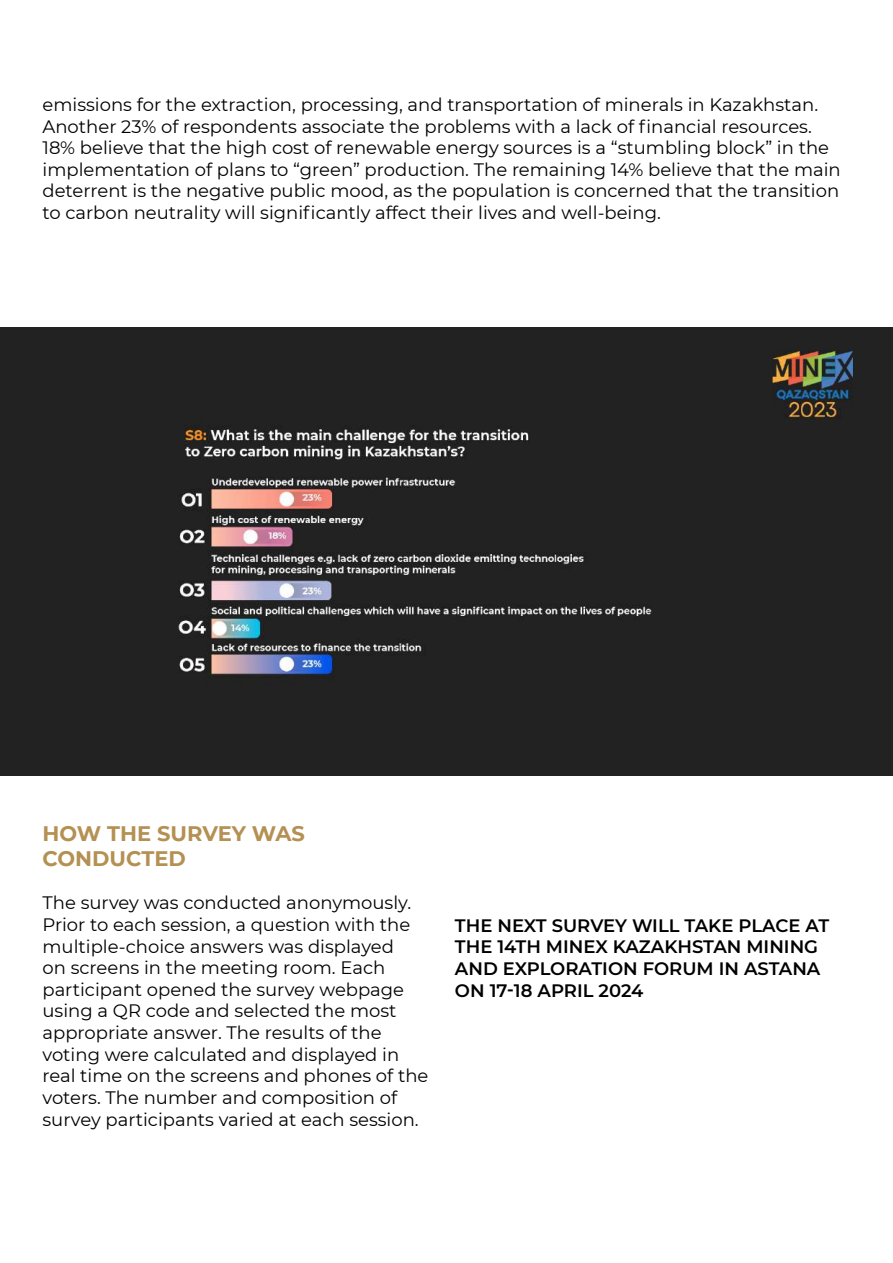
<style>
.page{position:relative;width:893px;height:1263px;background:#fff}
.page>*{position:absolute;margin:0;border:0;box-sizing:border-box;transform-origin:0 0}
.t1{font:700 21px/25.2px "Montserrat";color:#b49052}
.t2{font:18px/21.6px "Montserrat";color:#000}
.t3{font:600 18px/21.6px "Montserrat";color:#000}
</style>
<div class="page">
<img style="left:0;top:327px;width:893px;height:449px">
<p class="t2" style="left:43px;top:93px;width:800px">emissions for the extraction, processing, and transportation of minerals in Kazakhstan.<br>Another 23% of respondents associate the problems with a lack of financial resources.<br>18% believe that the high cost of renewable energy sources is a “stumbling block” in the implementation of plans to “green” production. The remaining 14% believe that the main deterrent is the negative public mood, as the population is concerned that the transition to carbon neutrality will significantly affect their lives and well-being.</p>
<p class="t1" style="left:43px;top:820px;width:264px">HOW THE SURVEY WAS<br>CONDUCTED</p>
<p class="t2" style="left:43px;top:892px;width:387px">The survey was conducted anonymously.<br>Prior to each session, a question with the multiple-choice answers was displayed<br>on screens in the meeting room. Each participant opened the survey webpage using a QR code and selected the most appropriate answer. The results of the voting were calculated and displayed in real time on the screens and phones of the voters. The number and composition of survey participants varied at each session.</p>
<p class="t3" style="left:455px;top:914px;width:376px">THE NEXT SURVEY WILL TAKE PLACE AT<br>THE 14TH MINEX KAZAKHSTAN MINING<br>AND EXPLORATION FORUM IN ASTANA<br>ON 17-18 APRIL 2024</p>
</div>
